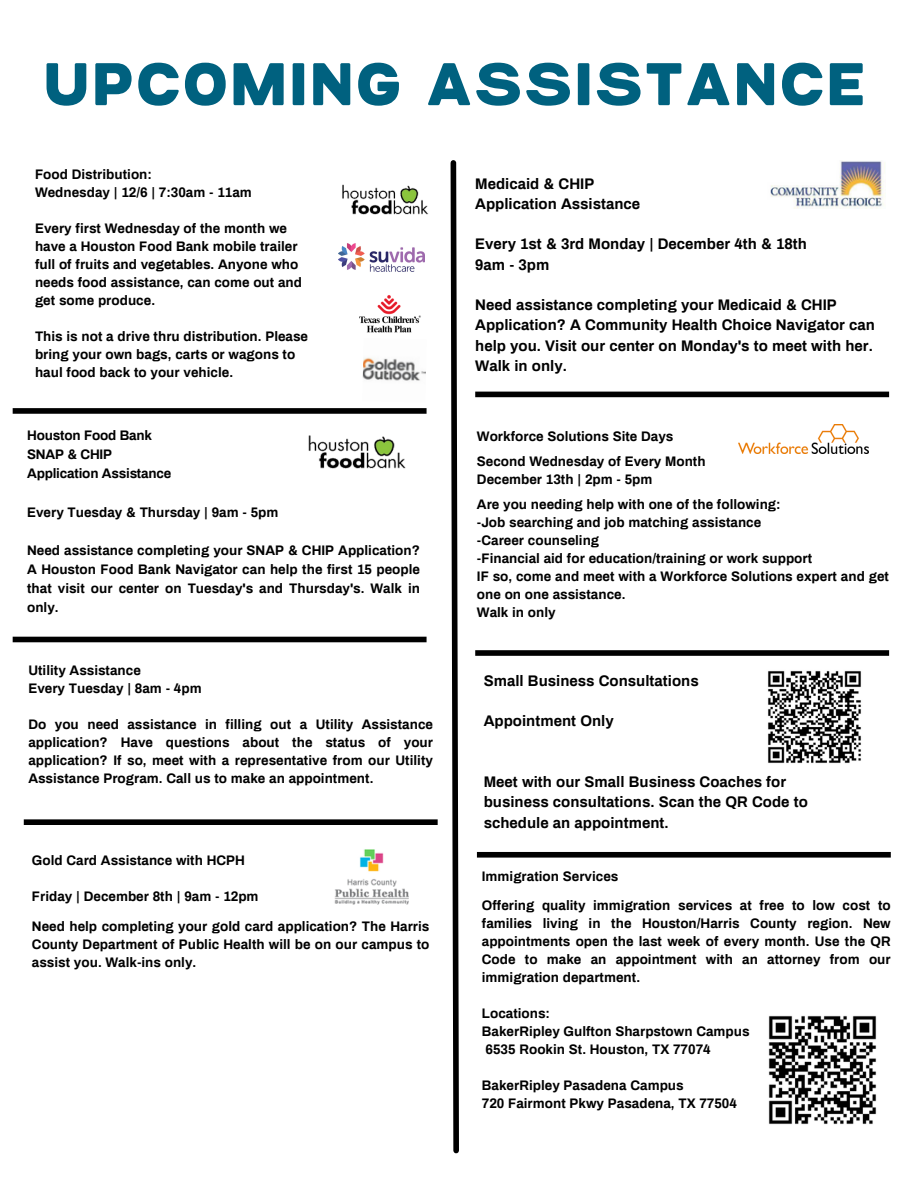
<style>
.page{position:relative;width:918px;height:1188px;background:#fff}
.page>*{position:absolute;margin:0;border:0;box-sizing:border-box;transform-origin:0 0}
.t1{font:expanded 52.5px "Baker Ripley";color:#00617f}
.t2{font:700 15px/20.2px "Archivo";color:#000}
.t3{font:700 13.5px/18px "Archivo";color:#000;text-align:justify}
</style>
<div class="page">
<svg style="left:450px;top:160px;width:9px;height:994px"></svg>
<div style="left:13px;top:408px;width:414px;height:6px;background:#000"></div>
<div style="left:475px;top:392px;width:414px;height:5px;background:#000"></div>
<img style="left:342px;top:184px;width:87px;height:31px">
<img style="left:770px;top:160px;width:115px;height:48px">
<img style="left:308px;top:435px;width:98px;height:34px">
<div style="left:475px;top:650px;width:414px;height:6px;background:#000"></div>
<img style="left:362px;top:357px;width:64px;height:24px">
<img style="left:738px;top:424px;width:131px;height:29px">
<div style="left:13px;top:637px;width:414px;height:5px;background:#000"></div>
<div style="left:477px;top:852px;width:414px;height:6px;background:#000"></div>
<img style="left:768px;top:671px;width:93px;height:92px">
<img style="left:338px;top:243px;width:87px;height:29px">
<img style="left:359px;top:295px;width:62px;height:38px">
<img style="left:768px;top:1015px;width:109px;height:110px">
<div style="left:24px;top:819px;width:414px;height:6px;background:#000"></div>
<img style="left:334px;top:849px;width:75px;height:56px">
<p class="t1" style="left:42px;top:53px;width:825px">UPCOMING ASSISTANCE</p>
<p class="t3" style="left:35px;top:165px;width:118px">Food Distribution:</p>
<p class="t3" style="left:35px;top:183px;width:218px">Wednesday | 12/6 | 7:30am - 11am</p>
<p class="t3" style="left:35px;top:219px;width:269px;text-align:left">Every first Wednesday of the month we have a Houston Food Bank mobile trailer full of fruits and vegetables. Anyone who needs food assistance, can come out and get some produce.</p>
<p class="t3" style="left:35px;top:327px;width:275px;text-align:left">This is not a drive thru distribution. Please bring your own bags, carts or wagons to haul food back to your vehicle.</p>
<p class="t3" style="left:27px;top:427px;width:127px">Houston Food Bank</p>
<p class="t3" style="left:27px;top:446px;width:86px">SNAP &amp; CHIP</p>
<p class="t3" style="left:27px;top:465px;width:146px">Application Assistance</p>
<p class="t3" style="left:27px;top:503px;width:253px">Every Tuesday &amp; Thursday | 9am - 5pm</p>
<p class="t3" style="left:27px;top:541px;width:394px;line-height:19.2px">Need assistance completing your SNAP &amp; CHIP Application?<br>A Houston Food Bank Navigator can help the first 15 people that visit our center on Tuesday's and Thursday's. Walk in only.</p>
<p class="t3" style="left:28px;top:661px;width:114px">Utility Assistance</p>
<p class="t3" style="left:28px;top:679px;width:175px">Every Tuesday | 8am - 4pm</p>
<p class="t3" style="left:28px;top:715px;width:406px">Do you need assistance in filling out a Utility Assistance application? Have questions about the status of your application? If so, meet with a representative from our Utility Assistance Program. Call us to make an appointment.</p>
<p class="t3" style="left:32px;top:852px;width:215px">Gold Card Assistance with HCPH</p>
<p class="t3" style="left:32px;top:888px;width:228px">Friday | December 8th | 9am - 12pm</p>
<p class="t3" style="left:32px;top:917px;width:399px">Need help completing your gold card application? The Harris County Department of Public Health will be on our campus to assist you. Walk-ins only.</p>
<p class="t2" style="left:475px;top:173px;width:121px">Medicaid &amp; CHIP</p>
<p class="t2" style="left:475px;top:194px;width:166px">Application Assistance</p>
<p class="t2" style="left:475px;top:234px;width:333px">Every 1st &amp; 3rd Monday | December 4th &amp; 18th</p>
<p class="t2" style="left:475px;top:254px;width:76px">9am - 3pm</p>
<p class="t2" style="left:475px;top:295px;width:401px">Need assistance completing your Medicaid &amp; CHIP<br>Application? A Community Health Choice Navigator can help you. Visit our center on Monday's to meet with her.</p>
<p class="t2" style="left:475px;top:356px;width:93px">Walk in only.</p>
<p class="t3" style="left:477px;top:428px;width:198px">Workforce Solutions Site Days</p>
<p class="t3" style="left:477px;top:453px;width:230px">Second Wednesday of Every Month</p>
<p class="t3" style="left:477px;top:471px;width:177px">December 13th | 2pm - 5pm</p>
<p class="t3" style="left:477px;top:495px;width:305px">Are you needing help with one of the following:</p>
<p class="t3" style="left:477px;top:513px;width:286px">-Job searching and job matching assistance</p>
<p class="t3" style="left:477px;top:531px;width:124px">-Career counseling</p>
<p class="t3" style="left:477px;top:549px;width:337px">-Financial aid for education/training or work support</p>
<p class="t3" style="left:477px;top:567px;width:414px">IF so, come and meet with a Workforce Solutions expert and get one on one assistance.</p>
<p class="t3" style="left:477px;top:603px;width:80px">Walk in only</p>
<p class="t2" style="left:484px;top:671px;width:216px">Small Business Consultations</p>
<p class="t2" style="left:484px;top:711px;width:131px">Appointment Only</p>
<p class="t2" style="left:484px;top:772px;width:326px">Meet with our Small Business Coaches for business consultations. Scan the QR Code to schedule an appointment.</p>
<p class="t3" style="left:482px;top:867px;width:138px">Immigration Services</p>
<p class="t3" style="left:482px;top:896px;width:410px">Offering quality immigration services at free to low cost to families living in the Houston/Harris County region. New appointments open the last week of every month. Use the QR Code to make an appointment with an attorney from our immigration department.</p>
<p class="t3" style="left:482px;top:1004px;width:70px">Locations:</p>
<p class="t3" style="left:482px;top:1022px;width:269px">BakerRipley Gulfton Sharpstown Campus</p>
<p class="t3" style="left:486px;top:1040px;width:227px">6535 Rookin St. Houston, TX 77074</p>
<p class="t3" style="left:482px;top:1076px;width:203px">BakerRipley Pasadena Campus</p>
<p class="t3" style="left:482px;top:1094px;width:257px">720 Fairmont Pkwy Pasadena, TX 77504</p>
</div>
